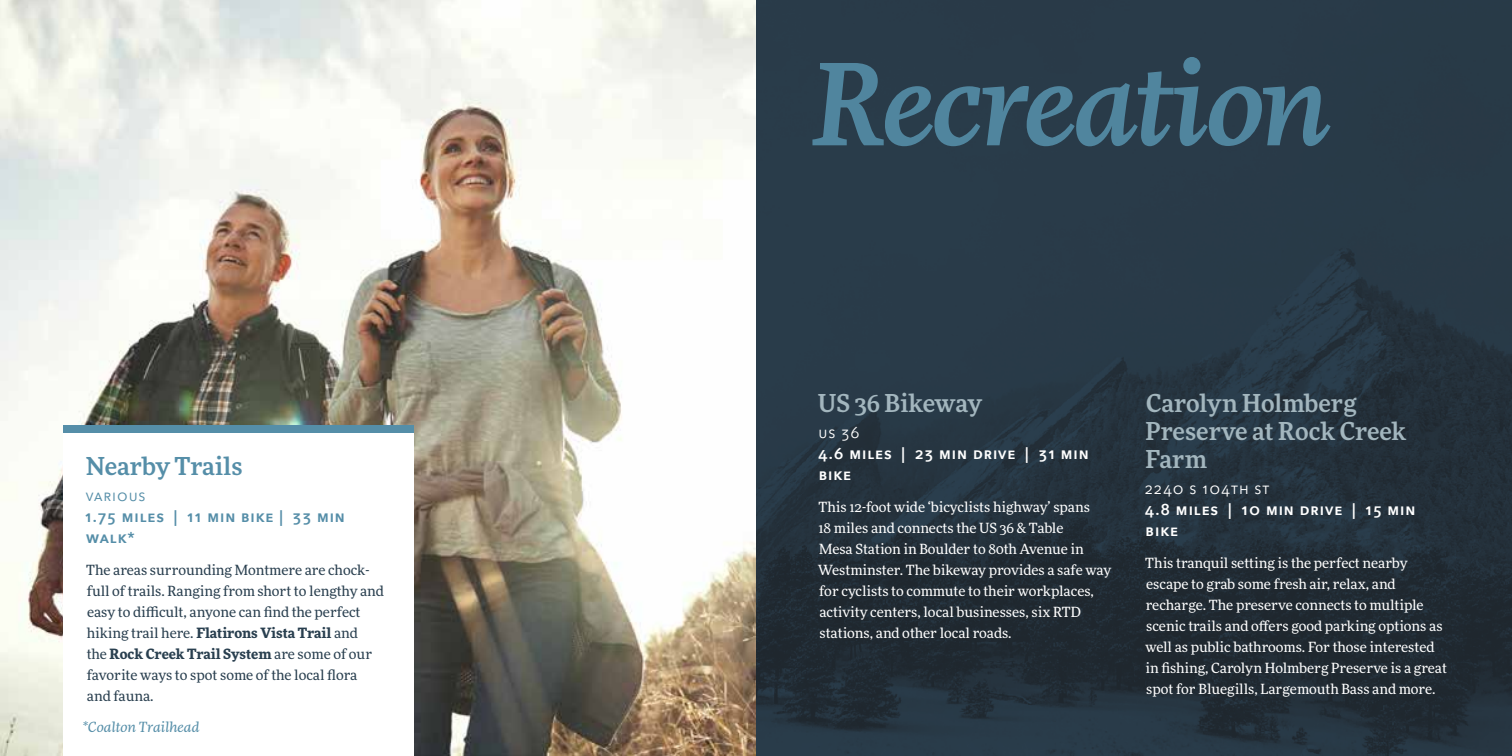
<style>
.page{position:relative;width:1512px;height:756px;background:#fff}
.page>*{position:absolute;margin:0;border:0;box-sizing:border-box;transform-origin:0 0}
.t1{font:italic 500 112px "More Pro";letter-spacing:-.035em;color:#558ea8}
.t2{font:500 24.5px/28px "More Pro";color:#a3b6be}
.t3{font:500 24.5px "More Pro";color:#558ea8}
.t4{font:600 15.75px/21px "Avenir Next";letter-spacing:.06em;color:#fff}
.t5{font:600 15.75px/21px "Avenir Next";letter-spacing:.06em;color:#558ea8}
.t6{font:15.75px "Avenir Next";letter-spacing:.06em;color:#fff}
.t7{font:15.75px "Avenir Next";letter-spacing:.06em;color:#558ea8}
.t8{font:14px/21px "More Pro";color:#fff}
.t9{font:14px/21px "More Pro";color:#293f4f}
.t10{font:italic 14px "More Pro";color:#558ea8}
.s1{font-weight:700}
</style>
<div class="page">
<img style="left:0;top:0;width:756px;height:756px">
<svg style="left:756px;top:0;width:756px;height:756px;background:#263541"></svg>
<div style="left:63px;top:433px;width:350px;height:323px;background:#fff"></div>
<div style="left:63px;top:425px;width:350px;height:8px;background:#558ea8"></div>
<h2 class="t3" style="left:86px;top:448px;width:158px">Nearby Trails</h2>
<p class="t7" style="left:86px;top:482px;width:62px">VARIOUS</p>
<p class="t5" style="left:85px;top:506px;width:261px">1.75 miles | 11 min BIKE | 33 min walk*</p>
<p class="t9" style="left:86px;top:558px;width:299px">The areas surrounding Montmere are chock&shy;full of trails. Ranging from short to lengthy and easy to difficult, anyone can find the perfect hiking trail here. <span class="s1">Flatirons Vista Trail</span> and<br>the <span class="s1">Rock Creek Trail System</span> are some of our favorite ways to spot some of the local flora and fauna.</p>
<p class="t10" style="left:83px;top:717px;width:119px">*Coalton Trailhead</p>
<h1 class="t1" style="left:811px;top:25px;width:521px">Recreation</h1>
<h2 class="t2" style="left:818px;top:387px;width:166px">US 36 Bikeway</h2>
<p class="t6" style="left:818px;top:419px;width:43px">US 36</p>
<p class="t4" style="left:818px;top:443px;width:272px">4.6 miles | 23 min drive | 31 min bike</p>
<p class="t8" style="left:818px;top:495px;width:295px">This 12-foot wide ‘bicyclists highway’ spans<br>18 miles and connects the US 36 &amp; Table<br>Mesa Station in Boulder to 80th Avenue in Westminster. The bikeway provides a safe way for cyclists to commute to their workplaces, activity centers, local businesses, six RTD stations, and other local roads.</p>
<h2 class="t2" style="left:1145px;top:387px;width:262px">Carolyn Holmberg<br>Preserve at Rock Creek<br>Farm</h2>
<p class="t6" style="left:1145px;top:475px;width:126px">2240 S 104th St</p>
<p class="t4" style="left:1145px;top:499px;width:272px">4.8 miles | 10 min drive | 15 min bike</p>
<p class="t8" style="left:1145px;top:551px;width:303px">This tranquil setting is the perfect nearby escape to grab some fresh air, relax, and recharge. The preserve connects to multiple scenic trails and offers good parking options as well as public bathrooms. For those interested in fishing, Carolyn Holmberg Preserve is a great spot for Bluegills, Largemouth Bass and more.</p>
</div>
